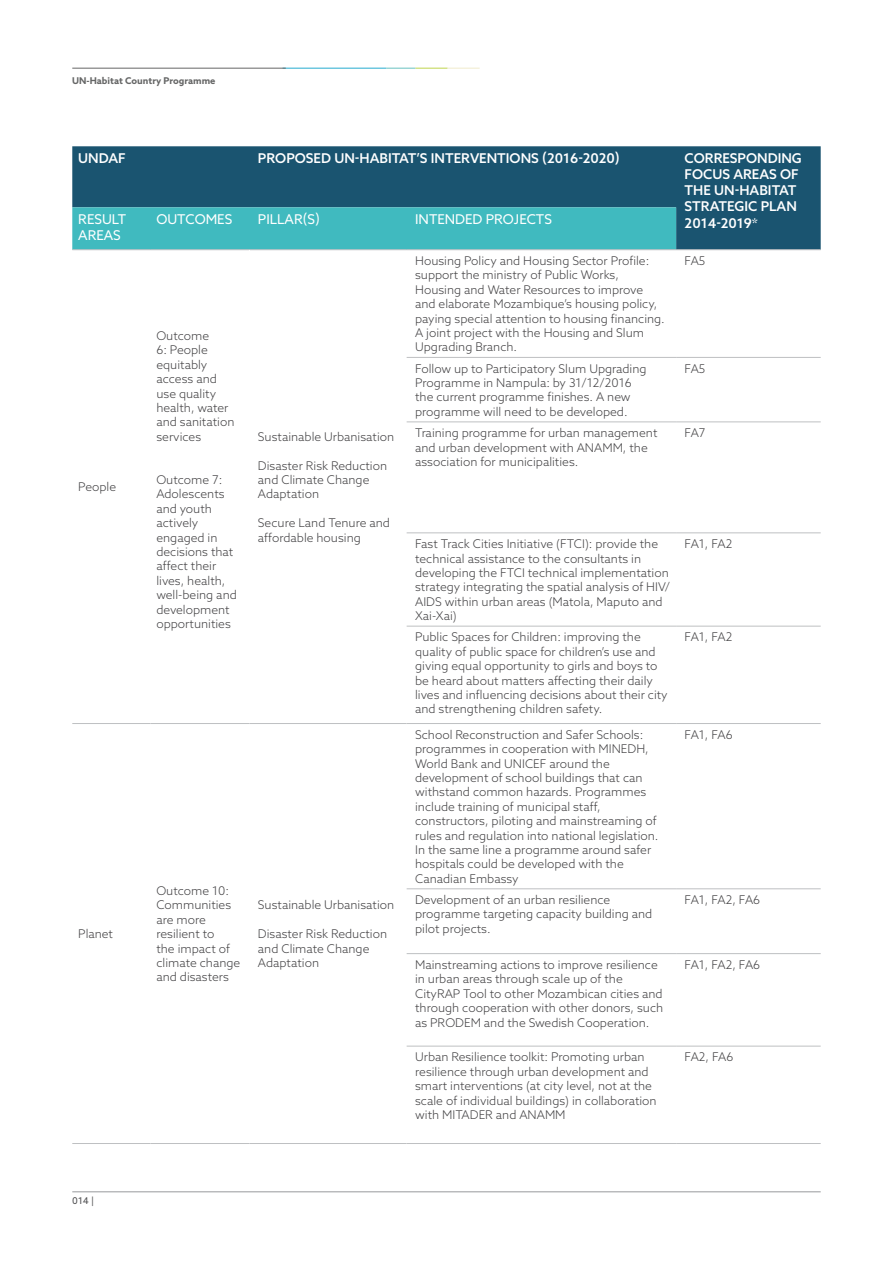
<style>
.page{position:relative;width:893px;height:1263px;background:#fff}
.page>*{position:absolute;margin:0;border:0;box-sizing:border-box;transform-origin:0 0}
.t1{font:500 13.5px/16.2px "Azo Sans";color:#fff}
.t2{font:13.5px "Azo Sans";color:#fff}
.t3{font:300 12px/14.4px "Azo Sans";color:#414042}
.t4{font:300 12px "Azo Sans";letter-spacing:-.025em;color:#414042}
.t5{font:700 9.3px "Azo Sans";color:#666767}
.t6{font:9.3px "Azo Sans";color:#4d4d4f}
</style>
<div class="page">
<hr style="left:72px;top:1191px;width:749px;height:1px;background:#97999c">
<hr style="left:283px;top:68px;width:103px;height:1px;background:#26abcf">
<svg style="left:386px;top:68px;width:29px;height:1px"></svg>
<hr style="left:415px;top:68px;width:33px;height:1px;background:#bfd44d">
<hr style="left:72px;top:68px;width:214px;height:1px;background:#666767">
<hr style="left:448px;top:68px;width:32px;height:1px;background:#f0ebcc">
<div style="left:72px;top:146px;width:749px;height:103px;background:#1a5470"></div>
<div style="left:72px;top:207px;width:604px;height:42px;background:#40babf"></div>
<hr style="left:72px;top:249px;width:78px;height:1px;background:#bec0c2">
<hr style="left:150px;top:249px;width:99px;height:1px;background:#bec0c2">
<hr style="left:249px;top:249px;width:158px;height:1px;background:#bec0c2">
<hr style="left:407px;top:249px;width:269px;height:1px;background:#bec0c2">
<hr style="left:676px;top:249px;width:145px;height:1px;background:#bec0c2">
<hr style="left:407px;top:357px;width:269px;height:1px;background:#bec0c2">
<hr style="left:676px;top:357px;width:145px;height:1px;background:#bec0c2">
<hr style="left:407px;top:422px;width:269px;height:1px;background:#bec0c2">
<hr style="left:676px;top:422px;width:145px;height:1px;background:#bec0c2">
<hr style="left:407px;top:533px;width:269px;height:1px;background:#bec0c2">
<hr style="left:676px;top:533px;width:145px;height:1px;background:#bec0c2">
<hr style="left:407px;top:626px;width:269px;height:1px;background:#bec0c2">
<hr style="left:676px;top:626px;width:145px;height:1px;background:#bec0c2">
<hr style="left:72px;top:723px;width:78px;height:1px;background:#bec0c2">
<hr style="left:150px;top:723px;width:99px;height:1px;background:#bec0c2">
<hr style="left:249px;top:723px;width:158px;height:1px;background:#bec0c2">
<hr style="left:407px;top:723px;width:269px;height:1px;background:#bec0c2">
<hr style="left:676px;top:723px;width:145px;height:1px;background:#bec0c2">
<hr style="left:407px;top:888px;width:269px;height:1px;background:#bec0c2">
<hr style="left:676px;top:888px;width:145px;height:1px;background:#bec0c2">
<hr style="left:407px;top:953px;width:269px;height:1px;background:#bec0c2">
<hr style="left:676px;top:953px;width:145px;height:1px;background:#bec0c2">
<hr style="left:407px;top:1046px;width:269px;height:1px;background:#bec0c2">
<hr style="left:676px;top:1046px;width:145px;height:1px;background:#bec0c2">
<hr style="left:72px;top:1143px;width:78px;height:1px;background:#bec0c2">
<hr style="left:150px;top:1143px;width:99px;height:1px;background:#bec0c2">
<hr style="left:249px;top:1143px;width:158px;height:1px;background:#bec0c2">
<hr style="left:407px;top:1143px;width:269px;height:1px;background:#bec0c2">
<hr style="left:676px;top:1143px;width:145px;height:1px;background:#bec0c2">
<p class="t5" style="left:72px;top:74px;width:145px">UN-Habitat Country Programme</p>
<p class="t1" style="left:78px;top:150px;width:49px">UNDAF</p>
<p class="t1" style="left:258px;top:150px;width:363px">PROPOSED UN-HABITAT’S INTERVENTIONS (2016-2020)</p>
<p class="t1" style="left:685px;top:150px;width:119px">CORRESPONDING<br>FOCUS AREAS OF<br>THE UN-HABITAT<br>STRATEGIC PLAN</p>
<p class="t2" style="left:78px;top:210px;width:49px">RESULT</p>
<p class="t1" style="left:685px;top:214px;width:75px">2014-2019*</p>
<p class="t2" style="left:78px;top:226px;width:44px">AREAS</p>
<p class="t2" style="left:156px;top:210px;width:77px">OUTCOMES</p>
<p class="t2" style="left:258px;top:210px;width:63px">PILLAR(S)</p>
<p class="t2" style="left:415px;top:210px;width:138px">INTENDED PROJECTS</p>
<p class="t3" style="left:78px;top:480px;width:39px">People</p>
<p class="t3" style="left:78px;top:926px;width:36px">Planet</p>
<p class="t6" style="left:72px;top:1195px;width:23px">014 |</p>
<p class="t3" style="left:156px;top:328px;width:80px">Outcome<br>6: People equitably access and use quality health, water and sanitation services</p>
<p class="t3" style="left:156px;top:472px;width:82px">Outcome 7:<br>Adolescents and youth actively engaged in decisions that affect their lives, health, well-being and development opportunities</p>
<p class="t3" style="left:258px;top:429px;width:138px">Sustainable Urbanisation</p>
<p class="t3" style="left:258px;top:458px;width:131px">Disaster Risk Reduction and Climate Change<br>Adaptation</p>
<p class="t3" style="left:258px;top:516px;width:134px">Secure Land Tenure and affordable housing</p>
<p class="t3" style="left:156px;top:883px;width:85px">Outcome 10:<br>Communities are more resilient to<br>the impact of climate change and disasters</p>
<p class="t3" style="left:258px;top:898px;width:138px">Sustainable Urbanisation</p>
<p class="t3" style="left:258px;top:926px;width:131px">Disaster Risk Reduction and Climate Change<br>Adaptation</p>
<p class="t3" style="left:415px;top:253px;width:251px">Housing Policy and Housing Sector Profile: support the ministry of Public Works, Housing and Water Resources to improve and elaborate Mozambique’s housing policy, paying special attention to housing financing.<br>A joint project with the Housing and Slum Upgrading Branch.</p>
<p class="t3" style="left:685px;top:253px;width:22px">FA5</p>
<p class="t3" style="left:415px;top:361px;width:233px">Follow up to Participatory Slum Upgrading Programme in Nampula: by 31/12/2016 the current programme finishes. A new programme will need to be developed.</p>
<p class="t3" style="left:685px;top:361px;width:22px">FA5</p>
<p class="t3" style="left:415px;top:425px;width:244px">Training programme for urban management and urban development with ANAMM, the association for municipalities.</p>
<p class="t3" style="left:685px;top:425px;width:22px">FA7</p>
<p class="t3" style="left:415px;top:536px;width:256px">Fast Track Cities Initiative (FTCI): provide the technical assistance to the consultants in developing the FTCI technical implementation strategy integrating the spatial analysis of HIV/ AIDS within urban areas (Matola, Maputo and Xai-Xai)</p>
<p class="t3" style="left:685px;top:536px;width:49px">FA1, FA2</p>
<p class="t3" style="left:415px;top:630px;width:254px">Public Spaces for Children: improving the quality of public space for children’s use and giving equal opportunity to girls and boys to be heard about matters affecting their daily lives and influencing decisions about their city and strengthening children safety.</p>
<p class="t3" style="left:685px;top:630px;width:49px">FA1, FA2</p>
<p class="t3" style="left:415px;top:727px;width:245px">School Reconstruction and Safer Schools: programmes in cooperation with MINEDH, World Bank and UNICEF around the development of school buildings that can withstand common hazards. Programmes include training of municipal staff, constructors, piloting and mainstreaming of rules and regulation into national legislation.<br>In the same line a programme around safer hospitals could be developed with the Canadian Embassy</p>
<p class="t3" style="left:685px;top:727px;width:50px">FA1, FA6</p>
<p class="t3" style="left:415px;top:892px;width:239px">Development of an urban resilience programme targeting capacity building and pilot projects.</p>
<p class="t4" style="left:685px;top:892px;width:77px">FA1, FA2, FA6</p>
<p class="t3" style="left:415px;top:957px;width:250px">Mainstreaming actions to improve resilience in urban areas through scale up of the CityRAP Tool to other Mozambican cities and through cooperation with other donors, such as PRODEM and the Swedish Cooperation.</p>
<p class="t4" style="left:685px;top:957px;width:77px">FA1, FA2, FA6</p>
<p class="t3" style="left:415px;top:1050px;width:243px">Urban Resilience toolkit: Promoting urban resilience through urban development and smart interventions (at city level, not at the scale of individual buildings) in collaboration with MITADER and ANAMM</p>
<p class="t3" style="left:685px;top:1050px;width:50px">FA2, FA6</p>
</div>
